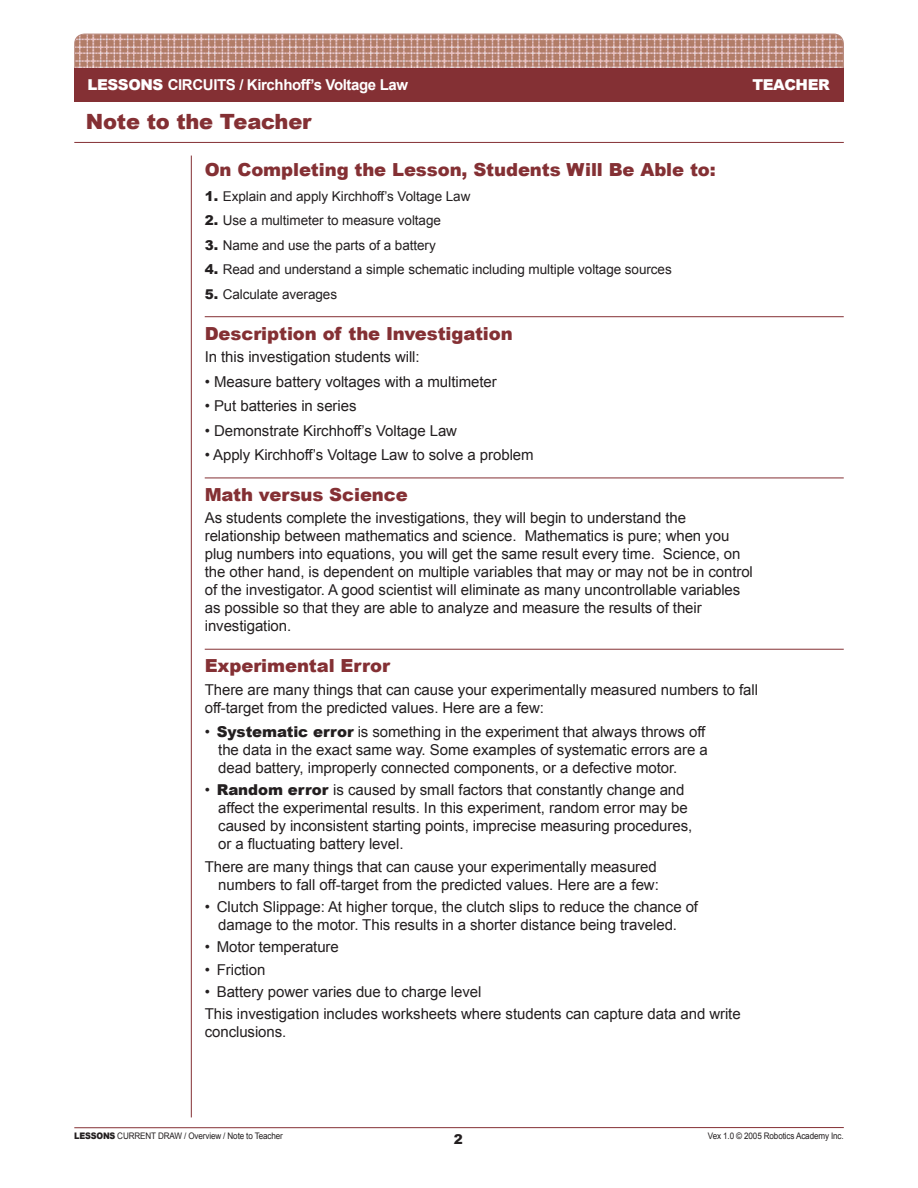
<style>
.page{position:relative;width:918px;height:1188px;background:#fff}
.page>*{position:absolute;margin:0;border:0;box-sizing:border-box;transform-origin:0 0}
.t1{font:900 21px "Arial";letter-spacing:-.01em;color:#843034}
.t2{font:900 18px "Arial";letter-spacing:-.005em;color:#843034}
.t3{font:15px/18px "Arial";letter-spacing:-.005em;color:#231f20}
.t4{font:700 15px "Arial";letter-spacing:-.025em;color:#fff}
.t5{font:900 15px "Arial";letter-spacing:-.025em;color:#fff}
.t6{font:13.5px "Arial";letter-spacing:-.005em;color:#231f20}
.t7{font:900 13.5px "Arial";color:#231f20}
.t8{font:9px "Arial";letter-spacing:-.015em;color:#231f20;scale:.9 1}
.s1{font-weight:900}
</style>
<div class="page">
<img style="left:75px;top:34px;width:768px;height:34px">
<div style="left:74px;top:34px;width:770px;height:57px;border:1px solid #b7877b;border-radius:10px"></div>
<div style="left:74px;top:68px;width:770px;height:34px;background:#843034"></div>
<hr style="left:74px;top:142px;width:770px;height:1px;background:#843034">
<hr style="left:74px;top:1127px;width:770px;height:1px;background:#843034">
<hr style="left:191px;top:156px;width:1px;height:961px;background:#843034">
<hr style="left:205px;top:316px;width:639px;height:1px;background:#843034">
<hr style="left:205px;top:478px;width:639px;height:1px;background:#843034">
<hr style="left:205px;top:649px;width:639px;height:1px;background:#843034">
<p class="t4" style="left:87px;top:75px;width:322px"><span class="s1">LESSONS</span> CIRCUITS / Kirchhoff’s Voltage Law</p>
<p class="t5" style="left:752px;top:73px;width:79px">TEACHER</p>
<h1 class="t1" style="left:86px;top:106px;width:227px">Note to the Teacher</h1>
<p class="t2" style="left:205px;top:157px;width:513px">On Completing the Lesson, Students Will Be Able to:</p>
<p class="t6" style="left:205px;top:187px;width:267px"><span class="s1">1.</span> Explain and apply Kirchhoff’s Voltage Law</p>
<p class="t6" style="left:205px;top:212px;width:238px"><span class="s1">2.</span> Use a multimeter to measure voltage</p>
<p class="t6" style="left:205px;top:236px;width:233px"><span class="s1">3.</span> Name and use the parts of a battery</p>
<p class="t6" style="left:205px;top:261px;width:469px"><span class="s1">4.</span> Read and understand a simple schematic including multiple voltage sources</p>
<p class="t6" style="left:205px;top:285px;width:134px"><span class="s1">5.</span> Calculate averages</p>
<p class="t2" style="left:205px;top:320px;width:309px">Description of the Investigation</p>
<p class="t3" style="left:205px;top:348px;width:216px">In this investigation students will:</p>
<p class="t3" style="left:205px;top:372px;width:294px">• Measure battery voltages with a multimeter</p>
<p class="t3" style="left:205px;top:397px;width:153px">• Put batteries in series</p>
<p class="t3" style="left:205px;top:421px;width:254px">• Demonstrate Kirchhoff’s Voltage Law</p>
<p class="t3" style="left:205px;top:446px;width:330px">• Apply Kirchhoff’s Voltage Law to solve a problem</p>
<p class="t2" style="left:205px;top:481px;width:205px">Math versus Science</p>
<p class="t3" style="left:205px;top:509px;width:550px">As students complete the investigations, they will begin to understand the relationship between mathematics and science. Mathematics is pure; when you plug numbers into equations, you will get the same result every time. Science, on the other hand, is dependent on multiple variables that may or may not be in control of the investigator. A good scientist will eliminate as many uncontrollable variables as possible so that they are able to analyze and measure the results of their investigation.</p>
<p class="t2" style="left:205px;top:653px;width:187px">Experimental Error</p>
<p class="t3" style="left:205px;top:680px;width:555px">There are many things that can cause your experimentally measured numbers to fall off-target from the predicted values. Here are a few:</p>
<p class="t3" style="left:218px;top:723px;width:491px;text-indent:-13px">• <span class="s1">Systematic error</span> is something in the experiment that always throws off the data in the exact same way. Some examples of systematic errors are a dead battery, improperly connected components, or a defective motor.</p>
<p class="t3" style="left:218px;top:781px;width:476px;text-indent:-13px">• <span class="s1">Random error</span> is caused by small factors that constantly change and affect the experimental results. In this experiment, random error may be caused by inconsistent starting points, imprecise measuring procedures, or a fluctuating battery level.</p>
<p class="t3" style="left:205px;top:858px;width:456px;text-align:right">There are many things that can cause your experimentally measured numbers to fall off-target from the predicted values. Here are a few:</p>
<p class="t3" style="left:205px;top:898px;width:495px;text-align:center">• Clutch Slippage: At higher torque, the clutch slips to reduce the chance of damage to the motor. This results in a shorter distance being traveled.</p>
<p class="t3" style="left:205px;top:938px;width:136px">• Motor temperature</p>
<p class="t3" style="left:205px;top:961px;width:62px">• Friction</p>
<p class="t3" style="left:205px;top:981px;width:537px;line-height:22.4px">• Battery power varies due to charge level<br>This investigation includes worksheets where students can capture data and write</p>
<p class="t3" style="left:205px;top:1023px;width:83px">conclusions.</p>
<p class="t8" style="left:74px;top:1130px;width:233px"><span class="s1">LESSONS</span> CURRENT DRAW / Overview / Note to Teacher</p>
<p class="t7" style="left:454px;top:1129px;width:11px">2</p>
<p class="t8" style="left:708px;top:1130px;width:152px">Vex 1.0 © 2005 Robotics Academy Inc.</p>
</div>
